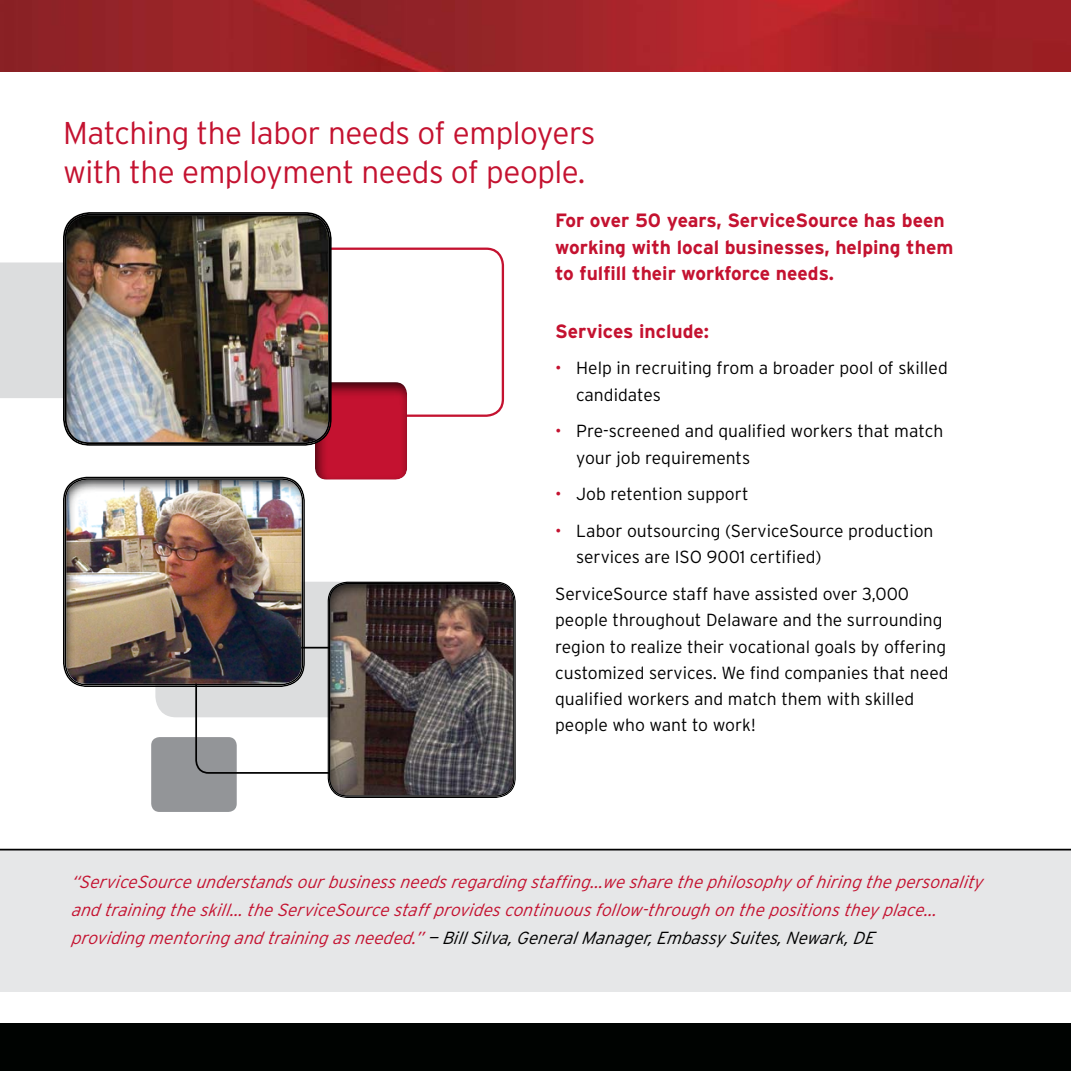
<style>
.page{position:relative;width:1071px;height:1071px;background:#fff}
.page>*{position:absolute;margin:0;border:0;box-sizing:border-box;transform-origin:0 0}
.t1{font:300 31.5px/38.5px "Interstate";letter-spacing:-.015em;color:#c41230}
.t2{font:700 19.25px/26.2px "Interstate";color:#c41230}
.t3{font:300 17.5px/26.2px "Interstate";color:#000}
.t4{font:italic 300 17.5px/28px "Interstate";color:#c41230}
.s1{color:#c41230}
.s2{color:#000}
</style>
<div class="page">
<div style="left:0;top:1024px;width:1071px;height:47px;background:#000301"></div>
<img style="left:0;top:0;width:1071px;height:72px">
<div style="left:0;top:850px;width:1071px;height:142px;background:#e6e7e8"></div>
<hr style="left:0;top:849px;width:1071px;height:1px;background:#000">
<div style="left:151px;top:737px;width:86px;height:75px;background:#939598;border-radius:8px"></div>
<div style="left:155px;top:582px;width:257px;height:135px;background:#dcddde;border-radius:21px"></div>
<div style="left:0;top:262px;width:48px;height:136px;background:#dcddde"></div>
<div style="left:195px;top:647px;width:189px;height:127px;border:2px solid #000;border-radius:12px"></div>
<div style="left:301px;top:379px;width:122px;height:101px;background:#000;opacity:.75"></div>
<div style="left:48px;top:209px;width:300px;height:238px;background:#000;opacity:.75"></div>
<div style="left:313px;top:580px;width:220px;height:219px;background:#000;opacity:.75"></div>
<div style="left:49px;top:475px;width:272px;height:213px;background:#000;opacity:.75"></div>
<h1 class="t1" style="left:63px;top:114px;width:534px">Matching the labor needs of employers with the employment needs of people.</h1>
<p class="t2" style="left:555px;top:207px;width:400px">For over 50 years, ServiceSource has been working with local businesses, helping them to fulfill their workforce needs.</p>
<p class="t2" style="left:555px;top:318px;width:155px">Services include:</p>
<p class="t3" style="left:576px;top:355px;width:373px;text-indent:-21px"><span class="s1">•</span> Help in recruiting from a broader pool of skilled candidates</p>
<p class="t3" style="left:576px;top:418px;width:369px;text-indent:-21px"><span class="s1">•</span> Pre-screened and qualified workers that match your job requirements</p>
<p class="t3" style="left:555px;top:481px;width:195px"><span class="s1">•</span> Job retention support</p>
<p class="t3" style="left:576px;top:518px;width:359px;text-indent:-21px"><span class="s1">•</span> Labor outsourcing (ServiceSource production services are ISO 9001 certified)</p>
<p class="t3" style="left:555px;top:581px;width:395px">ServiceSource staff have assisted over 3,000 people throughout Delaware and the surrounding region to realize their vocational goals by offering customized services. We find companies that need qualified workers and match them with skilled people who want to work!</p>
<p class="t4" style="left:71px;top:867px;width:917px">“ServiceSource understands our business needs regarding staffing…we share the philosophy ofhiring the p ersonality and training the skill… the ServiceSource staffp rovides continuous follow-through on the p ositions they p lace…<br>p roviding mentoring and training as needed.” <span class="s2">— BillSilva, GeneralManager, Embassy Suites, Newark, DE</span></p>
</div>
